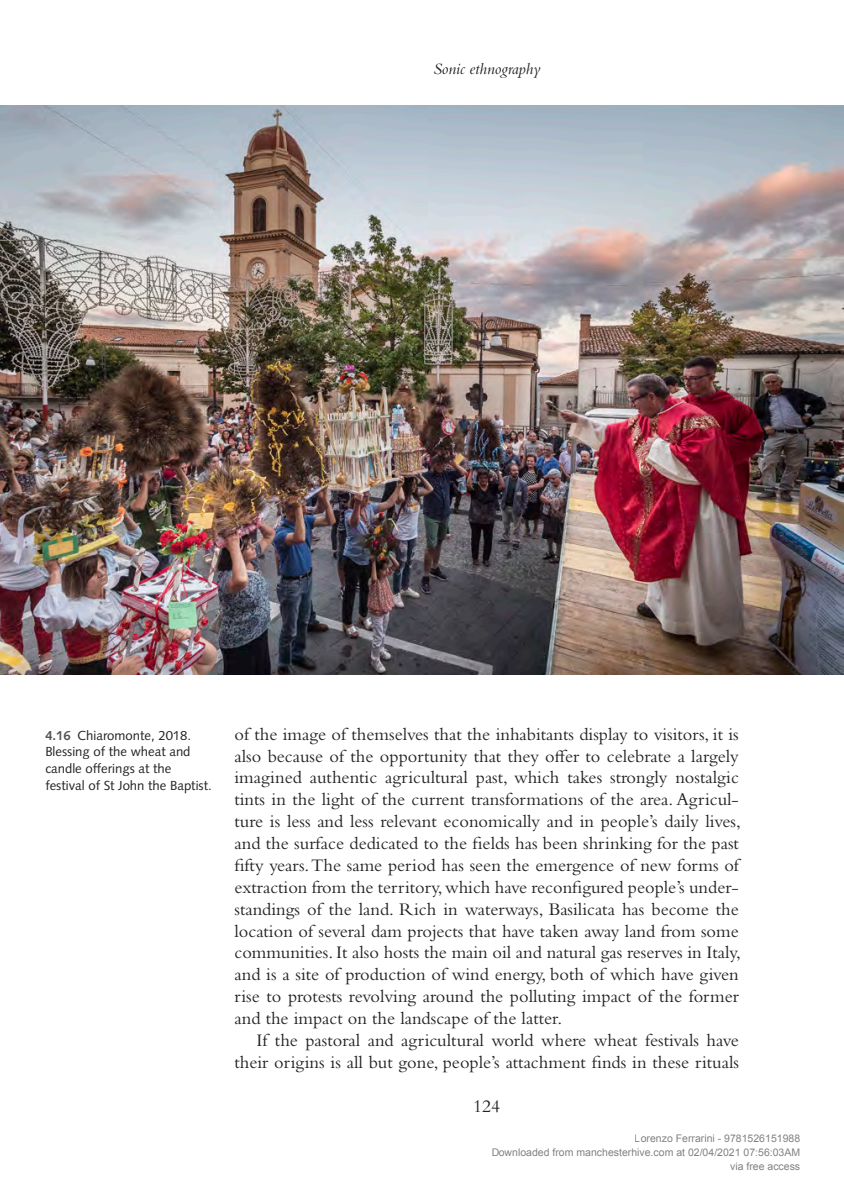
<style>
.page{position:relative;width:844px;height:1191px;background:#fff}
.page>*{position:absolute;margin:0;border:0;box-sizing:border-box;transform-origin:0 0}
.Text{font:18.38px/21.9px "Bembo Std";color:#222;text-align:justify}
.t1{font:italic 16.62px "Bembo Std";color:#222}
.t2{font:13.12px/16.6px "Syntax LT Std";color:#222}
.t3{font:10.5px/14px "Arial";color:rgb(0 0 0/.5);text-align:right}
.s1{font-weight:700;color:#535353}
</style>
<div class="page">
<img style="left:0;top:105px;width:843px;height:569px">
<p class="t1" style="left:433px;top:59px;width:109px">Sonic ethnography</p>
<p class="t2" style="left:45px;top:727px;width:168px"><span class="s1">4.16</span> Chiaromonte, 2018.<br>Blessing of the wheat and candle offerings at the festival of St John the Baptist.</p>
<p class="Text" style="left:234px;top:722px;width:507px">of the image of themselves that the inhabitants display to visitors, it is also because of the opportunity that they offer to celebrate a largely imagined authentic agricultural past, which takes strongly nostalgic tints in the light of the current transformations of the area. Agricul&shy;ture is less and less relevant economically and in people’s daily lives, and the surface dedicated to the fields has been shrinking for the past fifty years. The same period has seen the emergence of new forms of extraction from the territory, which have reconfigured people’s under&shy;standings of the land. Rich in waterways, Basilicata has become the location of several dam projects that have taken away land from some communities. It also hosts the main oil and natural gas reserves in Italy, and is a site of production of wind energy, both of which have given rise to protests revolving around the polluting impact of the former and the impact on the landscape of the latter.</p>
<p class="Text" style="left:234px;top:1028px;width:506px;text-align:right">If the pastoral and agricultural world where wheat festivals have their origins is all but gone, people’s attachment finds in these rituals</p>
<p class="Text" style="left:473px;top:1094px;width:29px">124</p>
<p class="t3" style="left:491px;top:1131px;width:310px">Lorenzo Ferrarini - 9781526151988<br>Downloaded from manchesterhive.com at 02/04/2021 07:56:03AM via free access</p>
</div>
